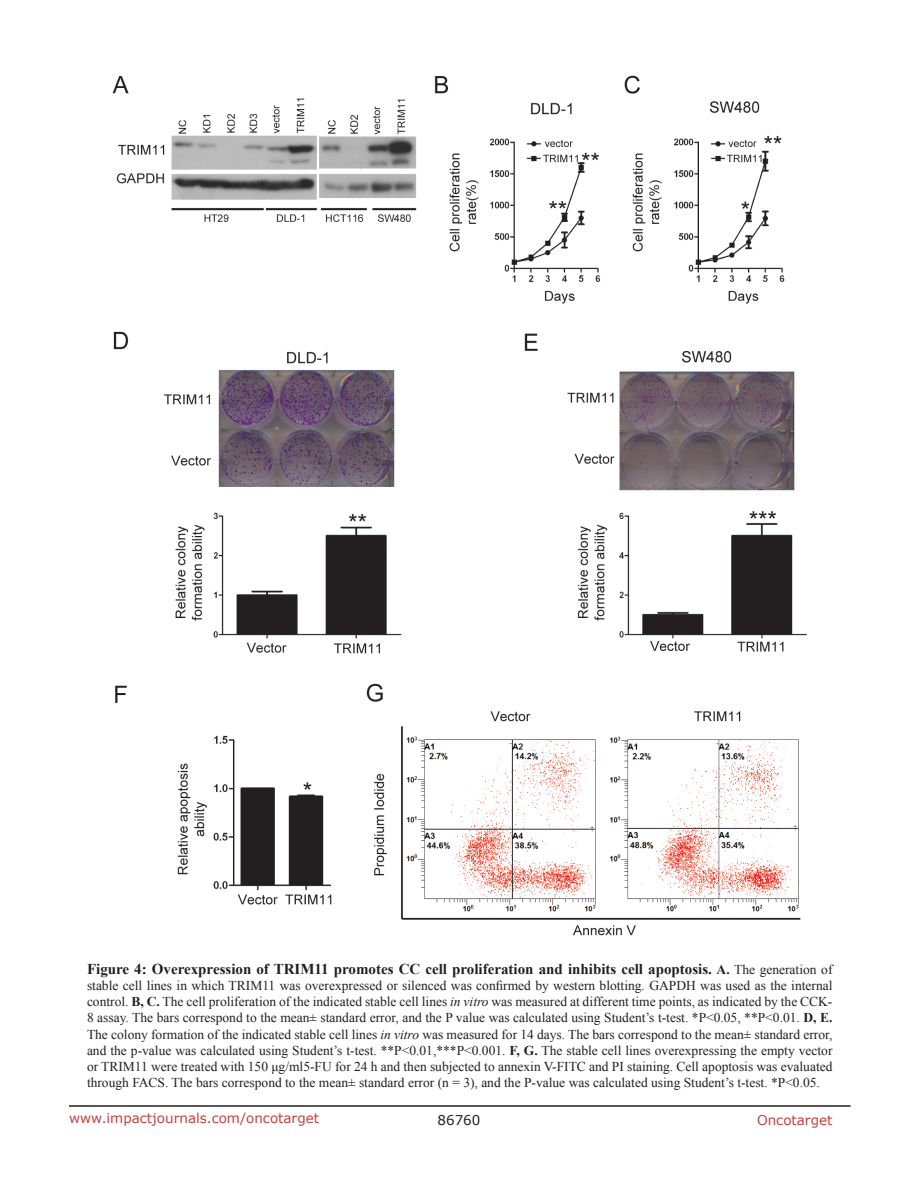
<style>
.page{position:relative;width:918px;height:1188px;background:#fff}
.page>*{position:absolute;margin:0;border:0;box-sizing:border-box;transform-origin:0 0}
.figuretext{font:700 15px "Times New Roman";color:#231f20}
.figuretext-2{font:13.5px/16.2px "Times New Roman";color:#231f20;text-align:justify}
.t1{font:13.5px "Verdana";color:#c24141}
.t2{font:13.5px "Verdana";color:#231f20}
.s1{font-size:13.5px}
.s2{font-weight:400;font-size:13.5px}
.s3{font-weight:700}
.s4{font-style:italic}
</style>
<div class="page">
<hr style="left:69px;top:1105px;width:781px;height:2px;background:#231f20">
<img style="left:112px;top:75px;width:695px;height:861px">
<p class="figuretext" style="left:87px;top:958px;width:747px">Figure 4: Overexpression of TRIM11 promotes CC cell proliferation and inhibits cell apoptosis. <span class="s1">A.</span> <span class="s2">The generation of</span></p>
<p class="figuretext-2" style="left:87px;top:977px;width:747px">stable cell lines in which TRIM11 was overexpressed or silenced was confirmed by western blotting. GAPDH was used as the internal control. <span class="s3">B, C.</span> The cell proliferation of the indicated stable cell lines <span class="s4">in vitro</span> was measured at different time points, as indicated by the CCK-8 assay. The bars correspond to the mean± standard error, and the P value was calculated using Student’s t-test. *P&lt;0.05, **P&lt;0.01. <span class="s3">D, E.<br></span>The colony formation of the indicated stable cell lines <span class="s4">in vitro</span> was measured for 14 days. The bars correspond to the mean± standard error, and the p-value was calculated using Student’s t-test. **P&lt;0.01,***P&lt;0.001. <span class="s3">F, G.</span> The stable cell lines overexpressing the empty vector or TRIM11 were treated with 150 μg/ml5-FU for 24 h and then subjected to annexin V-FITC and PI staining. Cell apoptosis was evaluated through FACS. The bars correspond to the mean± standard error (n = 3), and the P-value was calculated using Student’s t-test. *P&lt;0.05.</p>
<p class="t1" style="left:69px;top:1109px;width:252px">www.impactjournals.com/oncotarget</p>
<p class="t2" style="left:438px;top:1111px;width:44px">86760</p>
<p class="t1" style="left:757px;top:1111px;width:77px">Oncotarget</p>
</div>
